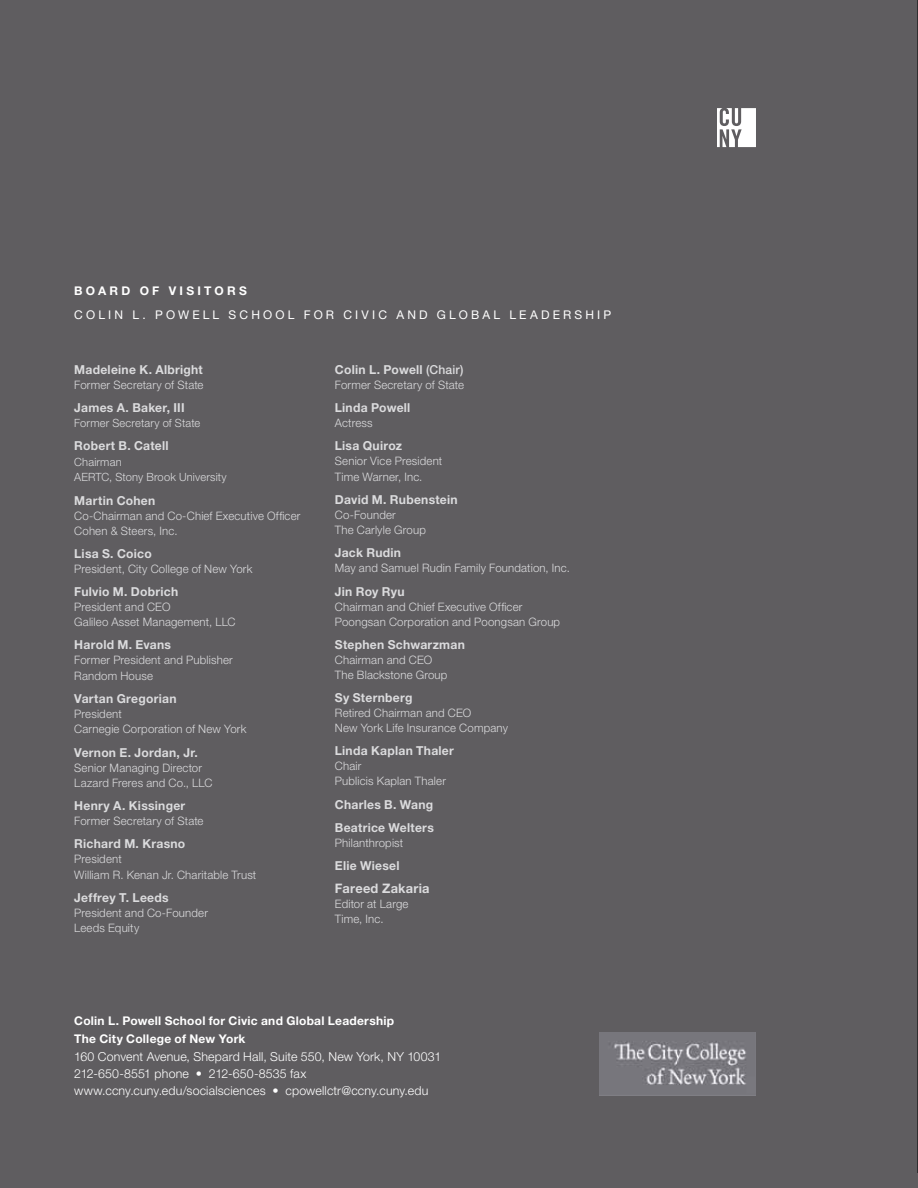
<style>
.page{position:relative;width:918px;height:1188px;background:#5f5d60}
.page>*{position:absolute;margin:0;border:0;box-sizing:border-box;transform-origin:0 0}
.t1{font:700 13.05px "Helvetica Neue LT Std";letter-spacing:.02em;color:#dbdbdd}
.t2{font:700 12.3px/23.2px "Helvetica Neue LT Std";letter-spacing:.02em;color:#dbdbdd}
.t3{font:300 12.3px/17.1px "Helvetica Neue LT Std";letter-spacing:.015em;color:#fff}
.t4{font:700 12px/18px "Helvetica Neue LT Std";letter-spacing:.025em;color:#fff}
.t5{font:12px "Helvetica Neue LT Std";letter-spacing:.26em;color:#fff}
.t6{font:700 12px "Helvetica Neue LT Std";letter-spacing:.27em;color:#fff}
.t7{font:300 11.7px/15px "Helvetica Neue LT Std";letter-spacing:.015em;color:#dbdbdd}
.t8{font:300 11.4px/15.6px "Helvetica Neue LT Std";letter-spacing:.015em;color:#dbdbdd}
.s1{font-weight:500}
</style>
<div class="page">
<hr style="left:917px;top:0;width:1px;height:1173px;background:#000">
<svg style="left:717px;top:108px;width:39px;height:39px"></svg>
<img style="left:600px;top:1033px;width:156px;height:62px">
<p class="t6" style="left:74px;top:283px;width:174px">Board of visitors</p>
<p class="t5" style="left:74px;top:308px;width:537px">COLIN L. POWELL SC HOOL FOR CIVIC AN D GLOBA L LEAD ERS HIP</p>
<p class="t2" style="left:74px;top:357px;width:130px">Madeleine K. Albright</p>
<p class="t7" style="left:74px;top:377px;width:131px">Former Secretary of State</p>
<p class="t2" style="left:74px;top:396px;width:104px">James A. Baker, III</p>
<p class="t8" style="left:74px;top:415px;width:128px">Former Secretary of State</p>
<p class="t2" style="left:74px;top:434px;width:96px">Robert B. Catell</p>
<p class="t8" style="left:74px;top:454px;width:154px">Chairman<br>AERTC, Stony Brook University</p>
<p class="t2" style="left:74px;top:488px;width:83px">Martin Cohen</p>
<p class="t7" style="left:74px;top:508px;width:228px">Co-Chairman and Co-Chief Executive Officer<br>Cohen &amp; Steers, Inc.</p>
<p class="t2" style="left:74px;top:542px;width:79px">Lisa S. Coico</p>
<p class="t7" style="left:74px;top:561px;width:180px">President, City College of New York</p>
<p class="t2" style="left:74px;top:580px;width:105px">Fulvio M. Dobrich</p>
<p class="t7" style="left:74px;top:599px;width:163px">President and CEO<br>Galileo Asset Management, LLC</p>
<p class="t2" style="left:74px;top:633px;width:98px">Harold M. Evans</p>
<p class="t7" style="left:74px;top:652px;width:160px;line-height:15.6px">Former President and Publisher<br>Random House</p>
<p class="t2" style="left:74px;top:687px;width:104px">Vartan Gregorian</p>
<p class="t7" style="left:74px;top:706px;width:174px">President<br>Carnegie Corporation of New York</p>
<p class="t2" style="left:74px;top:740px;width:125px">Vernon E. Jordan, Jr.</p>
<p class="t7" style="left:74px;top:760px;width:140px">Senior Managing Director<br>Lazard Freres and Co., LLC</p>
<p class="t2" style="left:74px;top:793px;width:113px">Henry A. Kissinger</p>
<p class="t7" style="left:74px;top:813px;width:131px">Former Secretary of State</p>
<p class="t2" style="left:74px;top:832px;width:113px">Richard M. Krasno</p>
<p class="t7" style="left:74px;top:851px;width:184px;line-height:15.6px">President<br>William R. Kenan Jr. Charitable Trust</p>
<p class="t2" style="left:74px;top:886px;width:96px">Jeffrey T. Leeds</p>
<p class="t7" style="left:74px;top:905px;width:135px">President and Co-Founder<br>Leeds Equity</p>
<p class="t2" style="left:335px;top:357px;width:130px">Colin L. Powell <span class="s1">(Chair)</span></p>
<p class="t7" style="left:335px;top:377px;width:131px">Former Secretary of State</p>
<p class="t2" style="left:335px;top:396px;width:77px">Linda Powell</p>
<p class="t7" style="left:335px;top:415px;width:39px">Actress</p>
<p class="t2" style="left:335px;top:434px;width:69px">Lisa Quiroz</p>
<p class="t7" style="left:335px;top:453px;width:109px;line-height:15.6px">Senior Vice President<br>Time Warner, Inc.</p>
<p class="t2" style="left:335px;top:488px;width:124px">David M. Rubenstein</p>
<p class="t7" style="left:335px;top:507px;width:93px">Co-Founder<br>The Carlyle Group</p>
<p class="t2" style="left:335px;top:541px;width:68px">Jack Rudin</p>
<p class="t7" style="left:335px;top:560px;width:237px">May and Samuel Rudin Family Foundation, Inc.</p>
<p class="t2" style="left:335px;top:579px;width:71px">Jin Roy Ryu</p>
<p class="t7" style="left:335px;top:599px;width:227px">Chairman and Chief Executive Officer<br>Poongsan Corporation and Poongsan Group</p>
<p class="t2" style="left:335px;top:633px;width:132px">Stephen Schwarzman</p>
<p class="t7" style="left:335px;top:652px;width:114px">Chairman and CEO<br>The Blackstone Group</p>
<p class="t2" style="left:335px;top:686px;width:79px">Sy Sternberg</p>
<p class="t7" style="left:335px;top:705px;width:175px">Retired Chairman and CEO<br>New York Life Insurance Company</p>
<p class="t2" style="left:335px;top:739px;width:121px">Linda Kaplan Thaler</p>
<p class="t7" style="left:335px;top:758px;width:113px">Chair<br>Publicis Kaplan Thaler</p>
<p class="t2" style="left:335px;top:792px;width:100px">Charles B. Wang<br>Beatrice Welters</p>
<p class="t7" style="left:335px;top:835px;width:70px">Philanthropist</p>
<p class="t2" style="left:335px;top:854px;width:66px">Elie Wiesel</p>
<p class="t1" style="left:335px;top:881px;width:96px">Fareed Zakaria</p>
<p class="t7" style="left:335px;top:896px;width:75px">Editor at Large<br>Time, Inc.</p>
<p class="t4" style="left:74px;top:1011px;width:321px">Colin L. Powell School for Civic and Global Leadership<br>The City College of New York</p>
<p class="t3" style="left:74px;top:1048px;width:369px">160 Convent Avenue, Shepard Hall, Suite 550, New York, NY 10031<br>212-650-8551 phone • 212-650-8535 fax www.ccny.cuny.edu/socialsciences • cpowellctr@ccny.cuny.edu</p>
</div>
